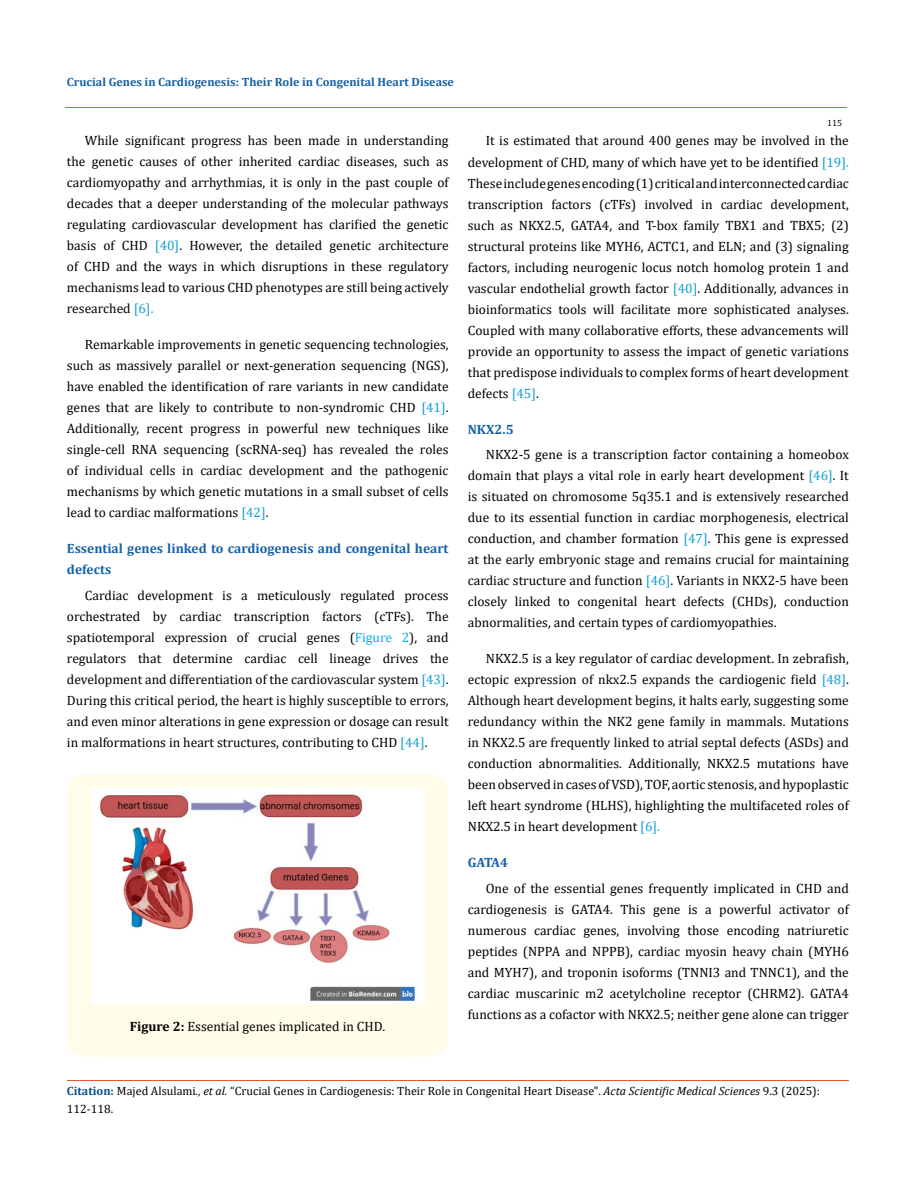
<style>
.page{position:relative;width:917px;height:1188px;background:#fff}
.page>*{position:absolute;margin:0;border:0;box-sizing:border-box;transform-origin:0 0}
.t1{font:13.5px/21px "Cambria";color:#000;text-align:justify}
.t2{font:700 13.5px/21px "Cambria";color:#1560a6}
.t3{font:12px/18px "Cambria";color:#000}
.t4{font:700 12px "Cambria";color:#1560a6}
.t5{font:9px "Cambria";color:#000}
.s1{color:#0f9ed5}
.s2{color:#00b0f0}
.s3{font-weight:700}
.s4{font-weight:700;color:#035089}
.s5{font-style:italic}
</style>
<div class="page">
<div style="left:67px;top:774px;width:381px;height:283px;background:#fffde9;border-radius:18px"></div>
<img style="left:92px;top:787px;width:331px;height:217px">
<hr style="left:65px;top:108px;width:782px;height:1px;background:#e05d1a">
<hr style="left:67px;top:1080px;width:781px;height:1px;background:#e05d1a">
<p class="t4" style="left:67px;top:73px;width:388px">Crucial Genes in Cardiogenesis: Their Role in Congenital Heart Disease</p>
<p class="t1" style="left:67px;top:130px;width:383px;text-indent:18px">While significant progress has been made in understanding the genetic causes of other inherited cardiac diseases, such as cardiomyopathy and arrhythmias, it is only in the past couple of decades that a deeper understanding of the molecular pathways regulating cardiovascular development has clarified the genetic basis of CHD <span class="s1">[40]</span>. However, the detailed genetic architecture of CHD and the ways in which disruptions in these regulatory mechanisms lead to various CHD phenotypes are still being actively researched <span class="s1">[6].</span></p>
<p class="t1" style="left:67px;top:334px;width:383px;text-indent:18px">Remarkable improvements in genetic sequencing technologies, such as massively parallel or next-generation sequencing (NGS), have enabled the identification of rare variants in new candidate genes that are likely to contribute to non-syndromic CHD <span class="s1">[41]</span>.<br>Additionally, recent progress in powerful new techniques like single-cell RNA sequencing (scRNA-seq) has revealed the roles of individual cells in cardiac development and the pathogenic mechanisms by which genetic mutations in a small subset of cells lead to cardiac malformations <span class="s1">[42]</span>.</p>
<p class="t2" style="left:67px;top:538px;width:383px">Essential genes linked to cardiogenesis and congenital heart defects</p>
<p class="t1" style="left:67px;top:585px;width:383px;text-indent:18px">Cardiac development is a meticulously regulated process orchestrated by cardiac transcription factors (cTFs). The spatiotemporal expression of crucial genes (<span class="s2">Figure 2</span>), and regulators that determine cardiac cell lineage drives the development and differentiation of the cardiovascular system <span class="s1">[43]</span>.<br>During this critical period, the heart is highly susceptible to errors, and even minor alterations in gene expression or dosage can result in malformations in heart structures, contributing to CHD <span class="s1">[44]</span>.</p>
<p class="t1" style="left:130px;top:1015px;width:257px"><span class="s3">Figure 2:</span> Essential genes implicated in CHD.</p>
<p class="t5" style="left:827px;top:118px;width:16px">115</p>
<p class="t1" style="left:468px;top:130px;width:382px;text-indent:18px">It is estimated that around 400 genes may be involved in the development of CHD, many of which have yet to be identified <span class="s1">[19].<br></span>These include genes encoding (1) critical and interconnected cardiac transcription factors (cTFs) involved in cardiac development, such as NKX2.5, GATA4, and T-box family TBX1 and TBX5; (2) structural proteins like MYH6, ACTC1, and ELN; and (3) signaling factors, including neurogenic locus notch homolog protein 1 and vascular endothelial growth factor <span class="s1">[40]</span>. Additionally, advances in bioinformatics tools will facilitate more sophisticated analyses.<br>Coupled with many collaborative efforts, these advancements will provide an opportunity to assess the impact of genetic variations that predispose individuals to complex forms of heart development defects <span class="s1">[45]</span>.</p>
<p class="t2" style="left:468px;top:418px;width:47px">NKX2.5</p>
<p class="t1" style="left:468px;top:444px;width:382px;text-indent:18px">NKX2-5 gene is a transcription factor containing a homeobox domain that plays a vital role in early heart development <span class="s1">[46]</span>. It is situated on chromosome 5q35.1 and is extensively researched due to its essential function in cardiac morphogenesis, electrical conduction, and chamber formation <span class="s1">[47]</span>. This gene is expressed at the early embryonic stage and remains crucial for maintaining cardiac structure and function <span class="s1">[46]</span>. Variants in NKX2-5 have been closely linked to congenital heart defects (CHDs), conduction abnormalities, and certain types of cardiomyopathies.</p>
<p class="t1" style="left:468px;top:648px;width:382px;text-indent:18px">NKX2.5 is a key regulator of cardiac development. In zebrafish, ectopic expression of nkx2.5 expands the cardiogenic field <span class="s1">[48]</span>.<br>Although heart development begins, it halts early, suggesting some redundancy within the NK2 gene family in mammals. Mutations in NKX2.5 are frequently linked to atrial septal defects (ASDs) and conduction abnormalities. Additionally, NKX2.5 mutations have been observed in cases of VSD), TOF, aortic stenosis, and hypoplastic left heart syndrome (HLHS), highlighting the multifaceted roles of NKX2.5 in heart development <span class="s1">[6].</span></p>
<p class="t2" style="left:468px;top:852px;width:42px">GATA4</p>
<p class="t1" style="left:468px;top:878px;width:382px;text-indent:18px">One of the essential genes frequently implicated in CHD and cardiogenesis is GATA4. This gene is a powerful activator of numerous cardiac genes, involving those encoding natriuretic peptides (NPPA and NPPB), cardiac myosin heavy chain (MYH6 and MYH7), and troponin isoforms (TNNI3 and TNNC1), and the cardiac muscarinic m2 acetylcholine receptor (CHRM2). GATA4 functions as a cofactor with NKX2.5; neither gene alone can trigger</p>
<p class="t3" style="left:67px;top:1082px;width:754px"><span class="s4">Citation:</span> Majed Alsulami<span class="s5">., et al.</span> “Crucial Genes in Cardiogenesis: Their Role in Congenital Heart Disease". <span class="s5">Acta Scientific Medical Sciences</span> 9.3 (2025):<br>112-118.</p>
</div>
